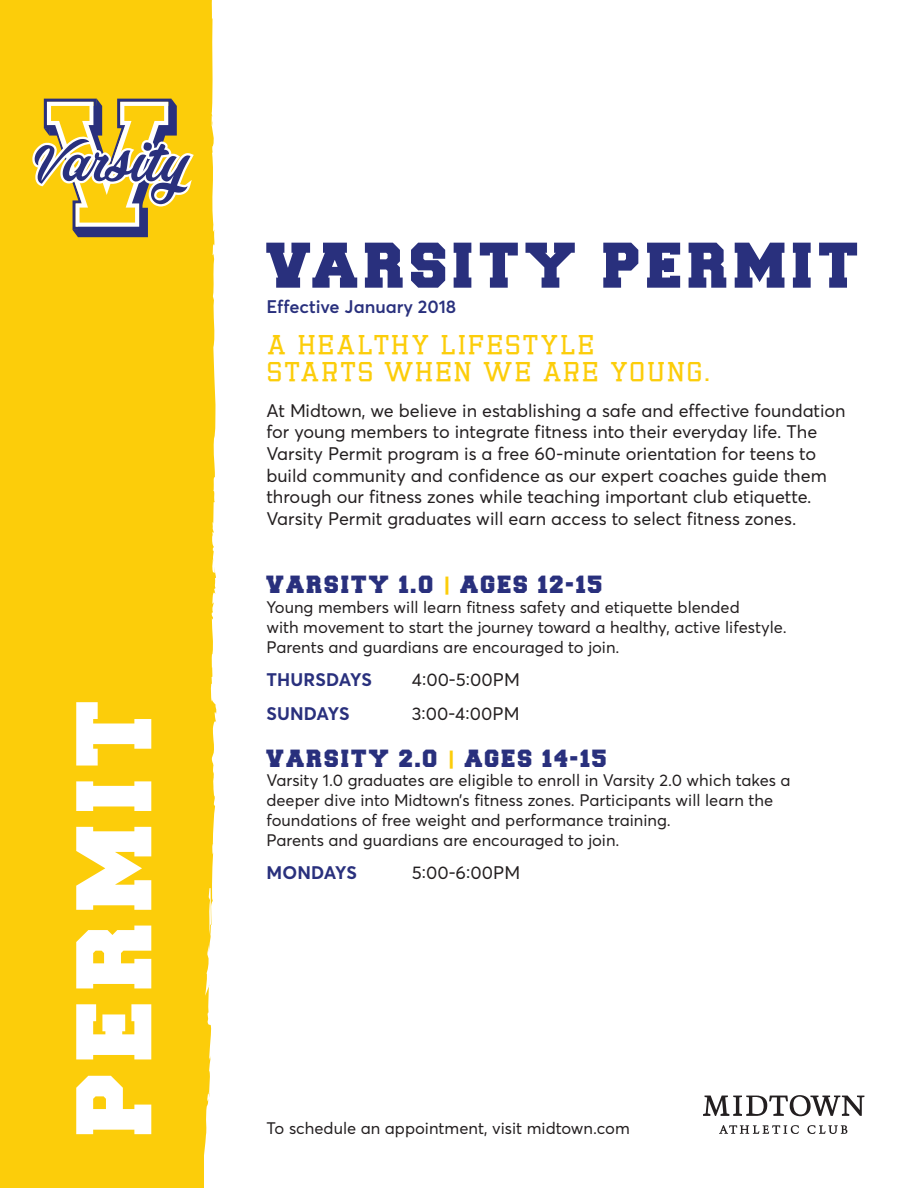
<style>
.page{position:relative;width:918px;height:1188px;background:#fff}
.page>*{position:absolute;margin:0;border:0;box-sizing:border-box;transform-origin:0 0}
.t1{font:90px "Freshman";letter-spacing:.12em;color:#fff}
.t2{font:54px "Freshman";letter-spacing:.1em;color:#29307d}
.t3{font:21px "Freshman";letter-spacing:.1em;color:#29307d}
.t4{font:21px "Emilio 19";letter-spacing:.1em;color:#fccd0a}
.t5{font:18px/21.6px "Averta";color:#231f20}
.t6{font:700 18px "Averta";letter-spacing:.01em;color:#29307d}
.t7{font:600 18px "Averta";color:#29307d}
.t8{font:16.5px/19.8px "Averta";color:#231f20}
.s1{font-family:"Relay";font-weight:700;color:#fccd0a}
</style>
<div class="page">
<div style="left:0;top:0;width:204px;height:1188px;background:#fccd0a"></div>
<svg style="left:719px;top:1125px;width:80px;height:9px"></svg>
<svg style="left:807px;top:1125px;width:40px;height:9px"></svg>
<svg style="left:703px;top:1095px;width:161px;height:21px"></svg>
<svg style="left:32px;top:0;width:185px;height:1155px"></svg>
<p class="t1" style="left:75px;top:1134px;width:437px;rotate:-90deg">PERMIT</p>
<p class="t2" style="left:266px;top:242px;width:595px">VARSITY PERMIT</p>
<p class="t7" style="left:267px;top:295px;width:191px">Effective January 2018</p>
<p class="t4" style="left:266px;top:333px;width:329px">A HEALTHY LIFESTYLE</p>
<p class="t4" style="left:266px;top:360px;width:447px">STARTS WHEN WE ARE YOUNG.</p>
<p class="t5" style="left:266px;top:400px;width:581px">At Midtown, we believe in establishing a safe and effective foundation for young members to integrate fitness into their everyday life. The<br>Varsity Permit program is a free 60-minute orientation for teens to</p>
<p class="t5" style="left:266px;top:464px;width:562px">build community and confidence as our expert coaches guide them through our fitness zones while teaching important club etiquette.<br>Varsity Permit graduates will earn access to select fitness zones.</p>
<p class="t3" style="left:266px;top:575px;width:338px">VARSITY 1.0 <span class="s1">|</span> AGES 12-15</p>
<p class="t8" style="left:266px;top:597px;width:475px">Young members will learn fitness safety and etiquette blended</p>
<p class="t8" style="left:266px;top:617px;width:522px">with movement to start the journey toward a healthy, active lifestyle.</p>
<p class="t8" style="left:266px;top:637px;width:355px">Parents and guardians are encouraged to join.</p>
<p class="t6" style="left:266px;top:668px;width:107px">THURSDAYS</p>
<p class="t5" style="left:412px;top:669px;width:110px">4:00-5:00PM</p>
<p class="t6" style="left:266px;top:702px;width:85px">SUNDAYS</p>
<p class="t5" style="left:412px;top:703px;width:109px">3:00-4:00PM</p>
<p class="t3" style="left:266px;top:749px;width:342px">VARSITY 2.0 <span class="s1">|</span> AGES 14-15</p>
<p class="t8" style="left:266px;top:771px;width:526px">Varsity 1.0 graduates are eligible to enroll in Varsity 2.0 which takes a</p>
<p class="t8" style="left:266px;top:790px;width:508px">deeper dive into Midtown’s fitness zones. Participants will learn the foundations of free weight and performance training.</p>
<p class="t8" style="left:266px;top:830px;width:355px">Parents and guardians are encouraged to join.</p>
<p class="t6" style="left:266px;top:862px;width:92px">MONDAYS</p>
<p class="t5" style="left:412px;top:862px;width:110px">5:00-6:00PM</p>
<p class="t8" style="left:267px;top:1118px;width:365px">To schedule an appointment, visit midtown.com</p>
</div>
